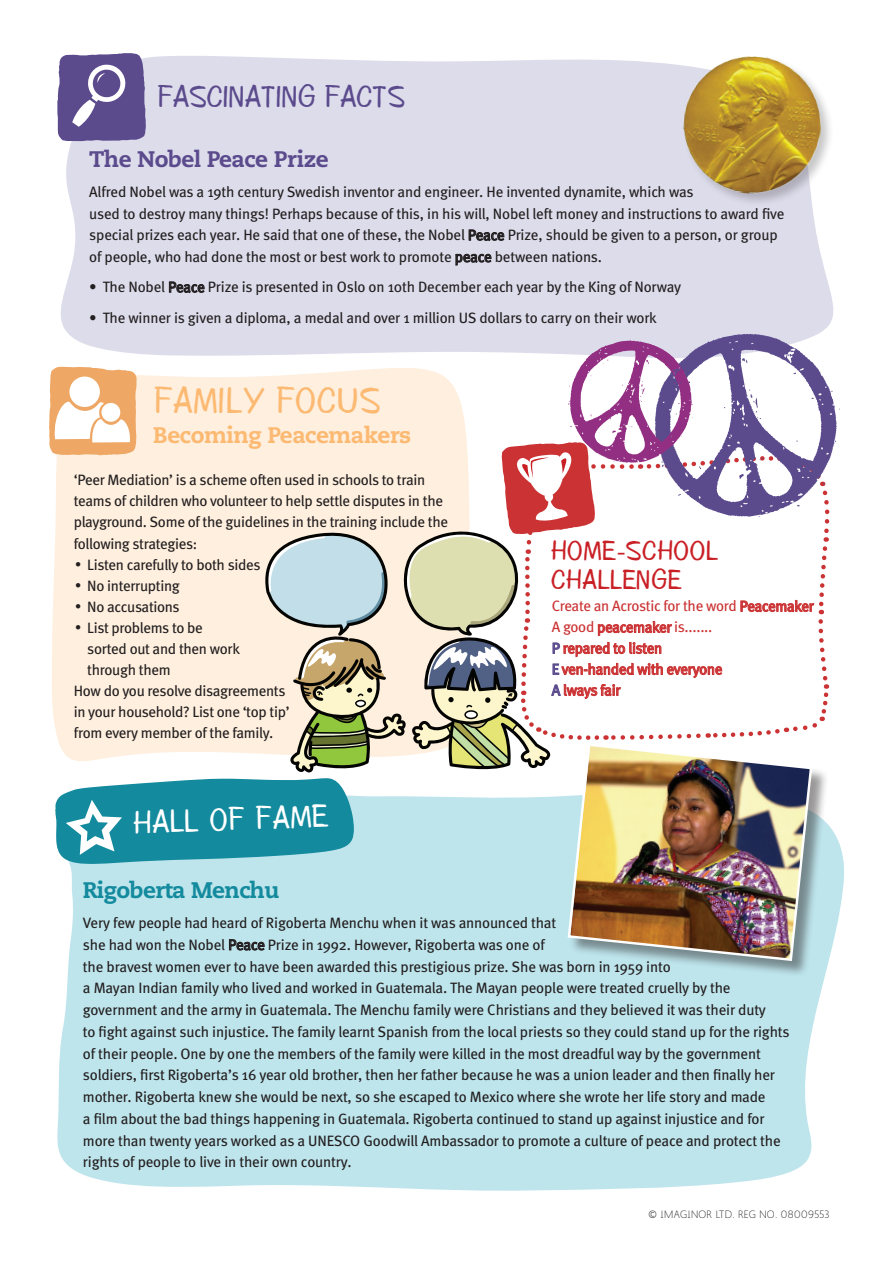
<style>
.page{position:relative;width:893px;height:1263px;background:#fff}
.page>*{position:absolute;margin:0;border:0;box-sizing:border-box;transform-origin:0 0}
.t1{font:36px "Diego";letter-spacing:.05em;color:#fcb972}
.t2{font:31.5px "Diego";color:#fff}
.t3{font:30px "Diego";letter-spacing:.025em;color:#5b4b8d}
.t4{font:27px/28.5px "Diego";letter-spacing:.05em;color:#c92026}
.t5{font:800 22.5px "Caecilia CE";letter-spacing:-.02em;color:#fcb972}
.t6{font:800 22.5px "Caecilia CE";letter-spacing:-.02em;color:#5b4b8d}
.t7{font:800 22.5px "Caecilia CE";letter-spacing:-.025em;color:#138a9d}
.t8{font:15px/21.8px "Meta";letter-spacing:-.01em;color:#231f20}
.t9{font:15px/21px "Meta";letter-spacing:-.025em;color:#cb3233}
.t10{font:10.5px "Mank Sans";letter-spacing:.05em;color:#231f20}
.s1{font-family:"Futura BT"}
.s2{color:#5b4b8d}
</style>
<div class="page">
<div style="left:61px;top:56px;width:773px;height:277px;background:#dddceb"></div>
<svg style="left:57px;top:53px;width:89px;height:88px;background:#75689f"></svg>
<div style="left:57px;top:846px;width:787px;height:345px;background:#bee5ec"></div>
<svg style="left:468px;top:229px;width:37px;height:12px"></svg>
<svg style="left:455px;top:253px;width:37px;height:13px"></svg>
<svg style="left:169px;top:281px;width:36px;height:12px"></svg>
<svg style="left:229px;top:939px;width:36px;height:12px"></svg>
<div style="left:682px;top:55px;width:153px;height:153px;background:#231f20;opacity:.25"></div>
<img style="left:678px;top:55px;width:148px;height:144px">
<div style="left:569px;top:745px;width:260px;height:232px;background:#231f20;opacity:.46"></div>
<img style="left:566px;top:864px;width:248px;height:98px">
<svg style="left:49px;top:333px;width:791px;height:531px"></svg>
<h3 class="t3" style="left:159px;top:78px;width:248px">FASCINATING FACTS</h3>
<h3 class="t6" style="left:89px;top:143px;width:241px">The Nobel Peace Prize</h3>
<p class="t8" style="left:89px;top:180px;width:697px">Alfred Nobel was a 19th century Swedish inventor and engineer. He invented dynamite, which was<br>used to destroy many things! Perhaps because of this, in his will, Nobel left money and instructions to award five special prizes each year. He said that one of these, the Nobel Peace Prize, should be given to a person, or group of people, who had done the most or best work to promote peace between nations.</p>
<p class="t8" style="left:89px;top:276px;width:594px">• The Nobel Peace Prize is presented in Oslo on 10th December each year by the King of Norway</p>
<p class="t8" style="left:89px;top:306px;width:569px">• The winner is given a diploma, a medal and over 1 million US dollars to carry on their work</p>
<h1 class="t1" style="left:155px;top:378px;width:227px">FAMILY FOCUS</h1>
<h3 class="t5" style="left:153px;top:419px;width:259px">Becoming Peacemakers</h3>
<p class="t8" style="left:74px;top:470px;width:376px;line-height:21px">‘Peer Mediation’ is a scheme often used in schools to train teams of children who volunteer to help settle disputes in the playground. Some of the guidelines in the training include the following strategies:</p>
<p class="t8" style="left:74px;top:553px;width:188px"><span class="s1">•</span> Listen carefully to both sides</p>
<p class="t8" style="left:74px;top:574px;width:107px"><span class="s1">•</span> No interrupting</p>
<p class="t8" style="left:74px;top:595px;width:107px"><span class="s1">•</span> No accusations</p>
<p class="t8" style="left:74px;top:616px;width:131px"><span class="s1">•</span> List problems to be</p>
<p class="t8" style="left:87px;top:637px;width:154px">sorted out and then work</p>
<p class="t8" style="left:87px;top:658px;width:85px">through them</p>
<p class="t8" style="left:74px;top:679px;width:213px">How do you resolve disagreements</p>
<p class="t8" style="left:74px;top:700px;width:217px">in your household? List one ‘top tip’</p>
<p class="t8" style="left:74px;top:721px;width:201px">from every member of the family.</p>
<h2 class="t2" style="left:133px;top:803px;width:19px;rotate:-2deg">HALL</h2>
<h2 class="t2" style="left:210px;top:800px;width:84px;rotate:-2deg">OF FAME</h2>
<h3 class="t4" style="left:552px;top:536px;width:168px">HOME-SCHOOL<br>CHALLENGE</h3>
<p class="t9" style="left:552px;top:595px;width:264px">Create an Acrostic for the word Peacemaker<br>A good peacemaker is.......<br><span class="s2">P</span> repared to listen<br><span class="s2">E</span> ven-handed with everyone<br><span class="s2">A</span> lways fair</p>
<h3 class="t7" style="left:83px;top:874px;width:198px">Rigoberta Menchu</h3>
<p class="t8" style="left:83px;top:912px;width:708px">Very few people had heard of Rigoberta Menchu when it was announced that<br>she had won the Nobel Peace Prize in 1992. However, Rigoberta was one of<br>the bravest women ever to have been awarded this prestigious prize. She was born in 1959 into<br>a Mayan Indian family who lived and worked in Guatemala. The Mayan people were treated cruelly by the government and the army in Guatemala. The Menchu family were Christians and they believed it was their duty<br>to fight against such injustice. The family learnt Spanish from the local priests so they could stand up for the rights of their people. One by one the members of the family were killed in the most dreadful way by the government soldiers, first Rigoberta’s 16 year old brother, then her father because he was a union leader and then finally her mother. Rigoberta knew she would be next, so she escaped to Mexico where she wrote her life story and made<br>a film about the bad things happening in Guatemala. Rigoberta continued to stand up against injustice and for more than twenty years worked as a UNESCO Goodwill Ambassador to promote a culture of peace and protect the rights of people to live in their own country.</p>
<p class="t10" style="left:648px;top:1208px;width:183px">© IMAGINOR LTD. Reg No. 08009553</p>
</div>
